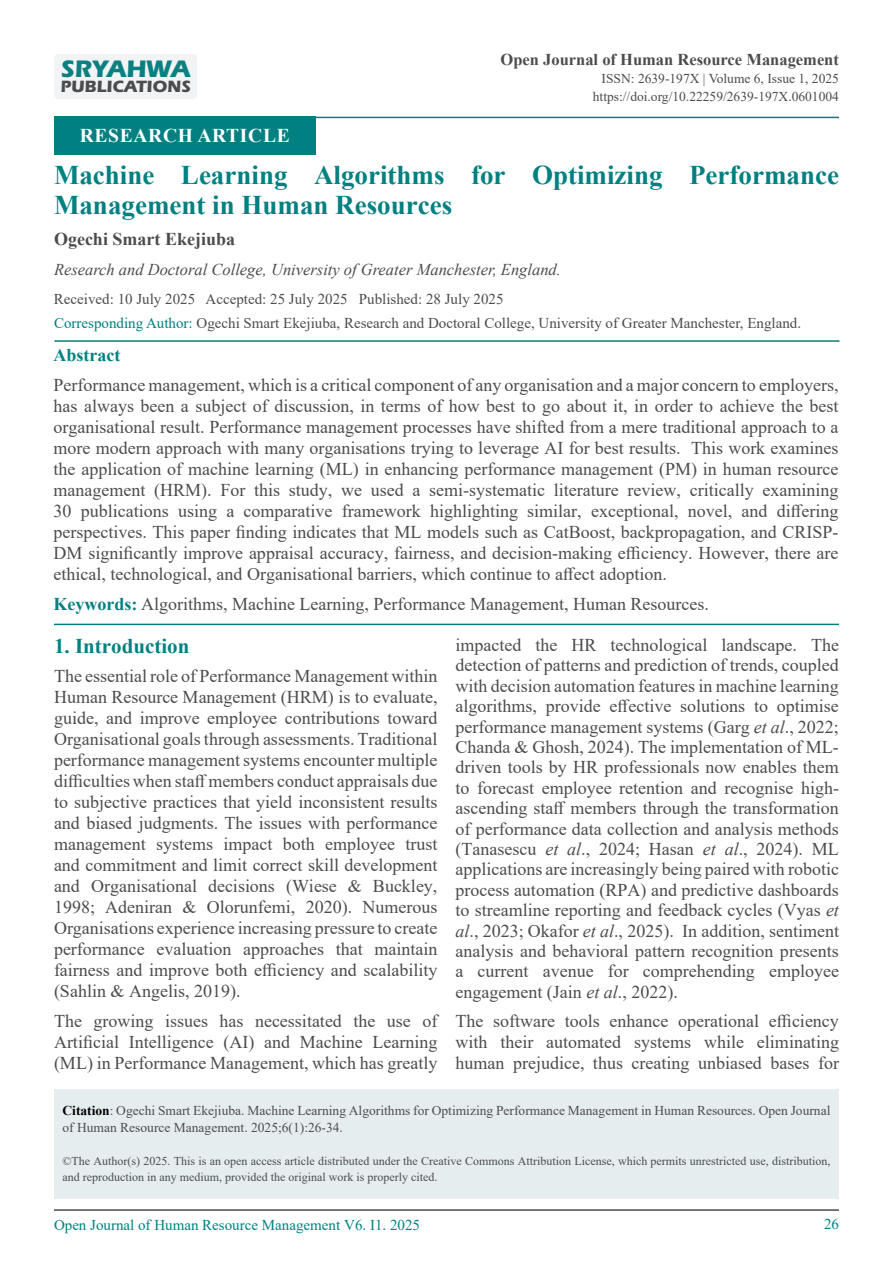
<style>
.page{position:relative;width:893px;height:1263px;background:#fff}
.page>*{position:absolute;margin:0;border:0;box-sizing:border-box;transform-origin:0 0}
.Normal2{font:700 27px/30px "Times New Roman";color:#008080}
.t1{font:700 24.75px "ITC Eras Std";color:#0c8081}
.Normal2-2{font:700 21px "Times New Roman";color:#008080}
.t2{font:700 19.5px "Times New Roman";letter-spacing:.035em;color:#fff}
.Normal2-3{font:18px/21px "Times New Roman";color:#4b4c4d;text-align:justify}
.Normal2-4{font:700 18px "Times New Roman";color:#4b4c4d}
.t3{font:700 18px "Times New Roman";color:#008080}
.t4{font:700 16.95px "ITC Eras Std";color:#4b4c4d}
.Normal2-5{font:italic 16.5px "Times New Roman";color:#4b4c4d}
.t5{font:700 16.5px "Times New Roman";color:#4b4c4d}
.t6{font:15px "Times New Roman";color:#4b4c4d}
.t7{font:15px "Times New Roman";color:#008080}
.t8{font:13.5px/16.5px "Times New Roman";color:#4d4d4f}
.t9{font:13.5px "Times New Roman";color:#4b4c4d}
.t10{font:12px/16.5px "Times New Roman";color:#4d4d4f}
.s1{color:#007f80}
.s2{font-weight:700;color:#008080}
.s3{font-style:italic}
.s4{font-weight:700;color:#000}
</style>
<div class="page">
<hr style="left:54px;top:1209px;width:785px;height:2px;background:#4b4c4d">
<div style="left:54px;top:54px;width:143px;height:45px;background:#f2f3f4;border-radius:4px"></div>
<hr style="left:54px;top:117px;width:785px;height:1px;background:#008080">
<div style="left:54px;top:117px;width:262px;height:38px;background:#008080"></div>
<hr style="left:54px;top:340px;width:785px;height:2px;background:#007f80">
<hr style="left:54px;top:624px;width:785px;height:1px;background:#007f80">
<div style="left:54px;top:1089px;width:785px;height:110px;background:#e5edef"></div>
<p class="t1" style="left:60px;top:55px;width:131px">SRYAHWA</p>
<p class="t4" style="left:60px;top:77px;width:132px">PUBLICATIONS</p>
<p class="t2" style="left:80px;top:122px;width:211px">Research Article</p>
<p class="t5" style="left:501px;top:48px;width:340px">Open Journal of Human Resource Management</p>
<p class="t9" style="left:602px;top:69px;width:239px">ISSN: 2639-197X | Volume 6, Issue 1, 2025</p>
<p class="t9" style="left:593px;top:87px;width:248px">https://doi.org/10.22259/2639-197X.0601004</p>
<p class="Normal2" style="left:54px;top:159px;width:786px">Machine Learning Algorithms for Optimizing Performance<br>Management in Human Resources</p>
<p class="Normal2-4" style="left:54px;top:226px;width:183px">Ogechi Smart Ekejiuba</p>
<p class="Normal2-5" style="left:54px;top:258px;width:508px">Research and Doctoral College, University of Greater Manchester, England.</p>
<p class="t6" style="left:54px;top:288px;width:451px">Received: 10 July 2025 Accepted: 25 July 2025 Published: 28 July 2025</p>
<p class="t6" style="left:54px;top:312px;width:749px"><span class="s1">Corresponding Author:</span> Ogechi Smart Ekejiuba, Research and Doctoral College, University of Greater Manchester, England.</p>
<p class="t3" style="left:54px;top:342px;width:68px">Abstract</p>
<p class="Normal2-3" style="left:54px;top:374px;width:786px">Performance management, which is a critical component of any organisation and a major concern to employers, has always been a subject of discussion, in terms of how best to go about it, in order to achieve the best organisational result. Performance management processes have shifted from a mere traditional approach to a more modern approach with many organisations trying to leverage AI for best results. This work examines the application of machine learning (ML) in enhancing performance management (PM) in human resource management (HRM). For this study, we used a semi-systematic literature review, critically examining 30 publications using a comparative framework highlighting similar, exceptional, novel, and differing perspectives. This paper finding indicates that ML models such as CatBoost, backpropagation, and CRISP-DM significantly improve appraisal accuracy, fairness, and decision-making efficiency. However, there are ethical, technological, and Organisational barriers, which continue to affect adoption.</p>
<p class="Normal2-3" style="left:54px;top:593px;width:657px"><span class="s2">Keywords:</span> Algorithms, Machine Learning, Performance Management, Human Resources.</p>
<p class="Normal2-2" style="left:54px;top:630px;width:137px">1. Introduction</p>
<p class="Normal2-3" style="left:54px;top:665px;width:385px">The essential role of Performance Management within Human Resource Management (HRM) is to evaluate, guide, and improve employee contributions toward Organisational goals through assessments. Traditional performance management systems encounter multiple difficulties when staff members conduct appraisals due to subjective practices that yield inconsistent results and biased judgments. The issues with performance management systems impact both employee trust and commitment and limit correct skill development and Organisational decisions (Wiese &amp; Buckley, 1998; Adeniran &amp; Olorunfemi, 2020). Numerous Organisations experience increasing pressure to create performance evaluation approaches that maintain fairness and improve both efficiency and scalability (Sahlin &amp; Angelis, 2019).</p>
<p class="Normal2-3" style="left:54px;top:1010px;width:385px">The growing issues has necessitated the use of Artificial Intelligence (AI) and Machine Learning (ML) in Performance Management, which has greatly</p>
<p class="Normal2-3" style="left:455px;top:634px;width:385px;line-height:20.4px">impacted the HR technological landscape. The detection of patterns and prediction of trends, coupled with decision automation features in machine learning algorithms, provide effective solutions to optimise performance management systems (Garg <span class="s3">et al</span>., 2022; Chanda &amp; Ghosh, 2024). The implementation of ML&shy;driven tools by HR professionals now enables them to forecast employee retention and recognise high&shy;ascending staff members through the transformation of performance data collection and analysis methods (Tanasescu <span class="s3">et al</span>., 2024; Hasan <span class="s3">et al</span>., 2024). ML applications are increasingly being paired with robotic process automation (RPA) and predictive dashboards to streamline reporting and feedback cycles (Vyas <span class="s3">et al</span>., 2023; Okafor <span class="s3">et al</span>., 2025). In addition, sentiment analysis and behavioral pattern recognition presents a current avenue for comprehending employee engagement (Jain <span class="s3">et al</span>., 2022).</p>
<p class="Normal2-3" style="left:455px;top:1010px;width:385px">The software tools enhance operational efficiency with their automated systems while eliminating human prejudice, thus creating unbiased bases for</p>
<p class="t8" style="left:63px;top:1102px;width:769px"><span class="s4">Citation</span>: Ogechi Smart Ekejiuba. Machine Learning Algorithms for Optimizing Performance Management in Human Resources. Open Journal of Human Resource Management. 2025;6(1):26-34.</p>
<p class="t10" style="left:63px;top:1152px;width:769px">©The Author(s) 2025. This is an open access article distributed under the Creative Commons Attribution License, which permits unrestricted use, distribution, and reproduction in any medium, provided the original work is properly cited.</p>
<p class="t7" style="left:54px;top:1214px;width:368px">Open Journal of Human Resource Management V6. I1. 2025</p>
<p class="t7" style="left:824px;top:1213px;width:16px">26</p>
</div>
